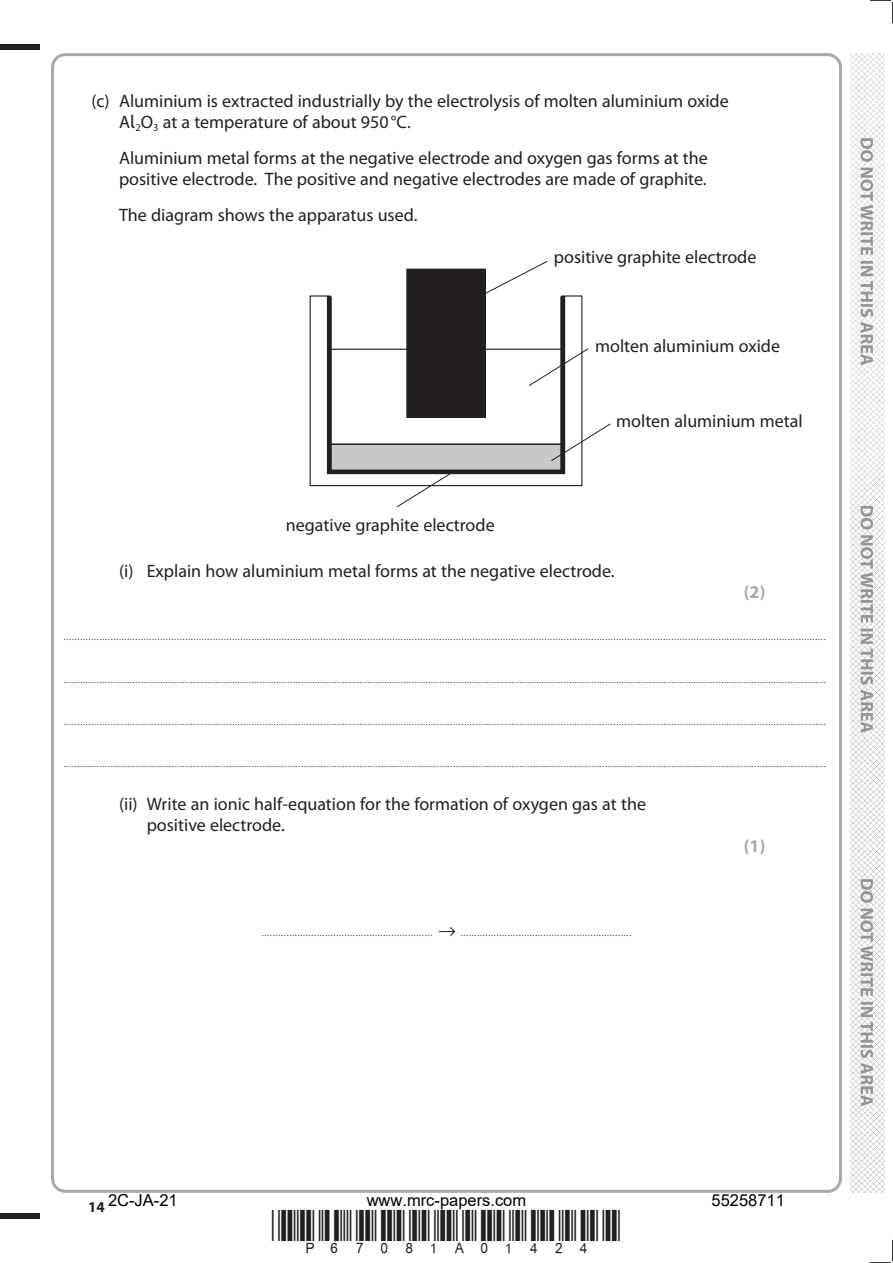
<style>
.page{position:relative;width:893px;height:1263px;background:#fff}
.page>*{position:absolute;margin:0;border:0;box-sizing:border-box;transform-origin:0 0}
.t1{font:18px/21px "Myriad Pro";color:#231f20}
.t2{font:700 18px "Myriad Pro";color:#a8a9ad}
.t3{font:16.5px "Arial";color:#000}
.t4{font:700 15px "Myriad Pro";color:#231f20}
.t5{font:9px "Myriad Pro";color:#231f20}
.s1{font-family:"Trebuchet MS"}
</style>
<div class="page">
<div style="left:0;top:44px;width:40px;height:5px;background:#231f20"></div>
<div style="left:0;top:1214px;width:40px;height:5px;background:#231f20"></div>
<svg style="left:870px;top:0;width:23px;height:23px"></svg>
<svg style="left:870px;top:1240px;width:23px;height:23px"></svg>
<img style="left:850px;top:53px;width:34px;height:1140px">
<svg style="left:860px;top:138px;width:13px;height:968px"></svg>
<svg style="left:310px;top:295px;width:272px;height:191px"></svg>
<div style="left:327px;top:295px;width:238px;height:179px;border:4px solid #231f20"></div>
<div style="left:329px;top:349px;width:234px;height:96px;border:1px solid #231f20"></div>
<div style="left:407px;top:269px;width:78px;height:148px;background:#231f20"></div>
<div style="left:406px;top:269px;width:80px;height:149px;border:1px solid #231f20"></div>
<svg style="left:477px;top:261px;width:71px;height:37px"></svg>
<svg style="left:528px;top:348px;width:61px;height:39px"></svg>
<svg style="left:550px;top:423px;width:61px;height:39px"></svg>
<svg style="left:396px;top:469px;width:61px;height:39px"></svg>
<h1 class="t1" style="left:119px;top:90px;width:611px;text-indent:-28px">(c) Aluminium is extracted industrially by the electrolysis of molten aluminium oxide<br>A<span class="s1">l</span><sub>2</sub>O<sub>3</sub> at a temperature of about 950°C.</h1>
<h1 class="t1" style="left:119px;top:147px;width:590px">Aluminium metal forms at the negative electrode and oxygen gas forms at the positive electrode. The positive and negative electrodes are made of graphite.</h1>
<h1 class="t1" style="left:119px;top:204px;width:300px">The diagram shows the apparatus used.</h1>
<h1 class="t1" style="left:554px;top:246px;width:204px">positive graphite electrode</h1>
<h1 class="t1" style="left:595px;top:335px;width:186px">molten aluminium oxide</h1>
<h1 class="t1" style="left:616px;top:410px;width:188px">molten aluminium metal</h1>
<h1 class="t1" style="left:286px;top:514px;width:210px">negative graphite electrode</h1>
<h1 class="t1" style="left:119px;top:560px;width:497px">(i) Explain how aluminium metal forms at the negative electrode.</h1>
<h1 class="t2" style="left:744px;top:580px;width:23px">(2)</h1>
<p class="t5" style="left:64px;top:632px;width:763px">....................................................................................................................................................................................................................................................................................</p>
<p class="t5" style="left:64px;top:674px;width:763px">....................................................................................................................................................................................................................................................................................</p>
<p class="t5" style="left:64px;top:716px;width:763px">....................................................................................................................................................................................................................................................................................</p>
<p class="t5" style="left:64px;top:759px;width:763px">....................................................................................................................................................................................................................................................................................</p>
<h1 class="t1" style="left:147px;top:793px;width:501px;text-indent:-28px">(ii) Write an ionic half-equation for the formation of oxygen gas at the positive electrode.</h1>
<h1 class="t2" style="left:744px;top:834px;width:23px">(1)</h1>
<p class="t5" style="left:262px;top:928px;width:371px">.............................................................. → ..............................................................</p>
<h2 class="t3" style="left:108px;top:1189px;width:71px">2C-JA-21</h2>
<h2 class="t3" style="left:367px;top:1189px;width:161px">www.mrc-papers.com</h2>
<h2 class="t3" style="left:712px;top:1189px;width:75px">55258711</h2>
<h3 class="t4" style="left:88px;top:1197px;width:18px">14</h3>
</div>
